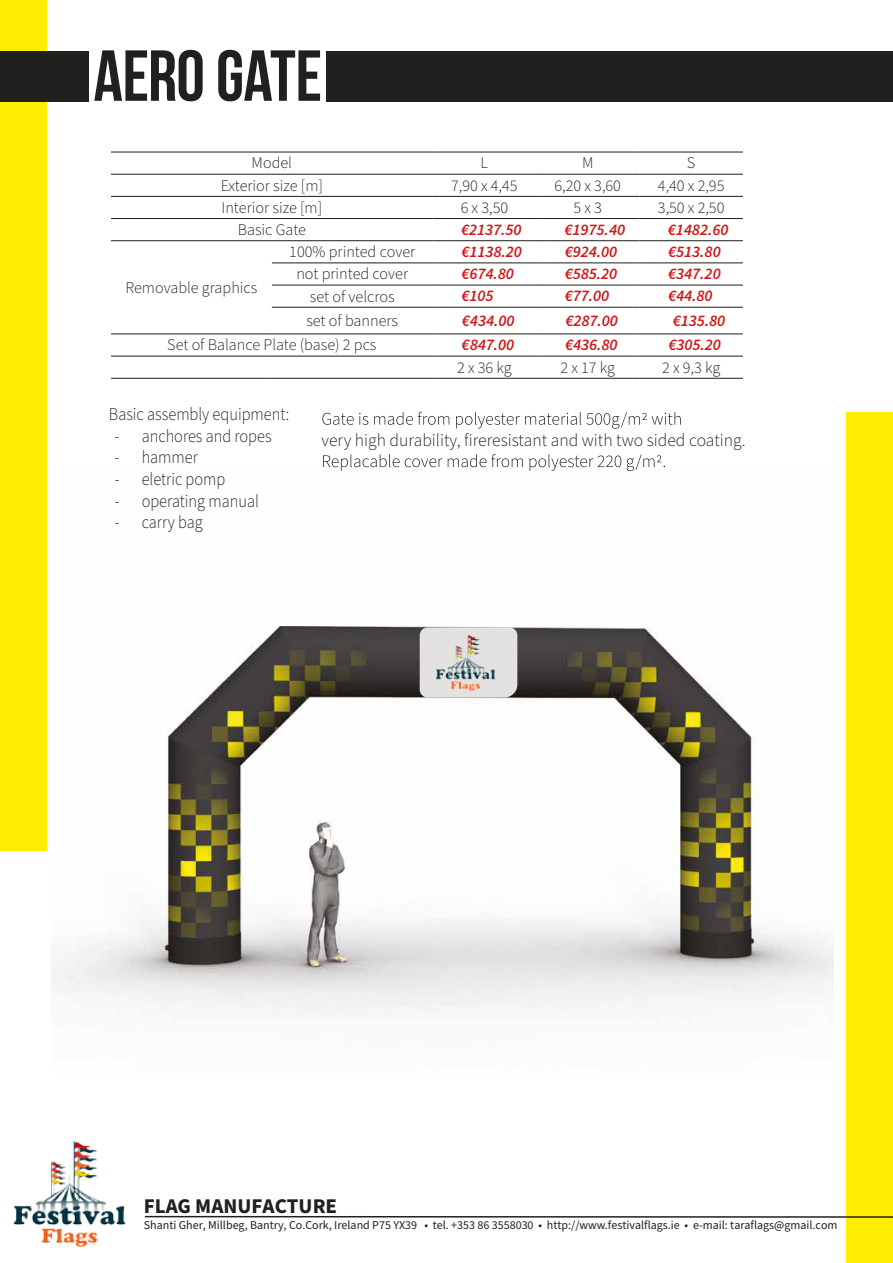
<style>
.page{position:relative;width:893px;height:1263px;background:#fff}
.page>*{position:absolute;margin:0;border:0;box-sizing:border-box;transform-origin:0 0}
.t1{font:700 72px "Bebas Neue";letter-spacing:-.01em;color:#20201f}
.t2{font:700 21px "Source Sans Pro";color:#20201f}
.t3{font:300 18px "Source Sans Pro";color:#1d1d1b;scale:.91 1}
.t4{font:300 17.7px "Source Sans Pro";color:#1d1d1b}
.t5{font:300 16.2px "Source Sans Pro";color:#1d1d1b}
.t6{font:italic 600 16.2px "Source Sans Pro";color:#cd1719}
.t7{font:12px "Source Sans Pro";color:#20201f}
</style>
<div class="page">
<div style="left:846px;top:412px;width:47px;height:851px;background:#ffed00"></div>
<div style="left:0;top:0;width:47px;height:850px;background:#ffed00"></div>
<img style="left:51px;top:471px;width:783px;height:540px">
<div style="left:0;top:51px;width:893px;height:50px;background:#20201f"></div>
<hr style="left:111px;top:152px;width:161px;height:1px;background:#1d1d1b">
<hr style="left:272px;top:152px;width:161px;height:1px;background:#1d1d1b">
<hr style="left:433px;top:152px;width:103px;height:1px;background:#1d1d1b">
<hr style="left:536px;top:152px;width:103px;height:1px;background:#1d1d1b">
<hr style="left:639px;top:152px;width:104px;height:1px;background:#1d1d1b">
<hr style="left:111px;top:356px;width:161px;height:1px;background:#1d1d1b">
<hr style="left:272px;top:356px;width:161px;height:1px;background:#1d1d1b">
<hr style="left:111px;top:378px;width:161px;height:1px;background:#1d1d1b">
<hr style="left:272px;top:378px;width:161px;height:1px;background:#1d1d1b">
<hr style="left:433px;top:378px;width:103px;height:1px;background:#1d1d1b">
<hr style="left:536px;top:378px;width:103px;height:1px;background:#1d1d1b">
<hr style="left:639px;top:378px;width:104px;height:1px;background:#1d1d1b">
<hr style="left:111px;top:174px;width:161px;height:1px;background:#1d1d1b">
<hr style="left:272px;top:174px;width:161px;height:1px;background:#1d1d1b">
<hr style="left:433px;top:174px;width:103px;height:1px;background:#1d1d1b">
<hr style="left:536px;top:174px;width:103px;height:1px;background:#1d1d1b">
<hr style="left:639px;top:174px;width:104px;height:1px;background:#1d1d1b">
<hr style="left:111px;top:196px;width:161px;height:1px;background:#1d1d1b">
<hr style="left:272px;top:196px;width:161px;height:1px;background:#1d1d1b">
<hr style="left:433px;top:196px;width:103px;height:1px;background:#1d1d1b">
<hr style="left:536px;top:196px;width:103px;height:1px;background:#1d1d1b">
<hr style="left:639px;top:196px;width:104px;height:1px;background:#1d1d1b">
<hr style="left:111px;top:218px;width:161px;height:1px;background:#1d1d1b">
<hr style="left:272px;top:218px;width:161px;height:1px;background:#1d1d1b">
<hr style="left:433px;top:218px;width:103px;height:1px;background:#1d1d1b">
<hr style="left:536px;top:218px;width:103px;height:1px;background:#1d1d1b">
<hr style="left:639px;top:218px;width:104px;height:1px;background:#1d1d1b">
<hr style="left:111px;top:240px;width:161px;height:1px;background:#1d1d1b">
<hr style="left:272px;top:240px;width:161px;height:1px;background:#1d1d1b">
<hr style="left:433px;top:240px;width:103px;height:1px;background:#1d1d1b">
<hr style="left:536px;top:240px;width:103px;height:1px;background:#1d1d1b">
<hr style="left:639px;top:240px;width:104px;height:1px;background:#1d1d1b">
<hr style="left:272px;top:262px;width:161px;height:1px;background:#1d1d1b">
<hr style="left:433px;top:262px;width:103px;height:1px;background:#1d1d1b">
<hr style="left:536px;top:262px;width:103px;height:1px;background:#1d1d1b">
<hr style="left:639px;top:262px;width:104px;height:1px;background:#1d1d1b">
<hr style="left:272px;top:285px;width:161px;height:1px;background:#1d1d1b">
<hr style="left:433px;top:285px;width:103px;height:1px;background:#1d1d1b">
<hr style="left:536px;top:285px;width:103px;height:1px;background:#1d1d1b">
<hr style="left:639px;top:285px;width:104px;height:1px;background:#1d1d1b">
<hr style="left:272px;top:307px;width:161px;height:1px;background:#1d1d1b">
<hr style="left:433px;top:307px;width:103px;height:1px;background:#1d1d1b">
<hr style="left:536px;top:307px;width:103px;height:1px;background:#1d1d1b">
<hr style="left:639px;top:307px;width:104px;height:1px;background:#1d1d1b">
<hr style="left:111px;top:334px;width:161px;height:1px;background:#1d1d1b">
<hr style="left:272px;top:334px;width:161px;height:1px;background:#1d1d1b">
<hr style="left:433px;top:334px;width:103px;height:1px;background:#1d1d1b">
<hr style="left:536px;top:334px;width:103px;height:1px;background:#1d1d1b">
<hr style="left:639px;top:334px;width:104px;height:1px;background:#1d1d1b">
<hr style="left:433px;top:356px;width:103px;height:1px;background:#1d1d1b">
<hr style="left:536px;top:356px;width:103px;height:1px;background:#1d1d1b">
<hr style="left:639px;top:356px;width:104px;height:1px;background:#1d1d1b">
<div style="left:89px;top:43px;width:237px;height:62px;background:#fff"></div>
<svg style="left:322px;top:412px;width:359px;height:17px"></svg>
<svg style="left:323px;top:454px;width:342px;height:17px"></svg>
<svg style="left:420px;top:627px;width:97px;height:70px"></svg>
<img style="left:425px;top:621px;width:82px;height:82px">
<hr style="left:145px;top:1216px;width:748px;height:2px;background:#20201f">
<img style="left:13px;top:1141px;width:133px;height:106px">
<p class="t1" style="left:94px;top:36px;width:230px">AERO GATE</p>
<p class="t5" style="left:252px;top:152px;width:42px">Model</p>
<p class="t5" style="left:481px;top:152px;width:9px">L</p>
<p class="t5" style="left:582px;top:152px;width:13px">M</p>
<p class="t5" style="left:687px;top:152px;width:10px">S</p>
<p class="t5" style="left:221px;top:174px;width:104px">Exterior size [m]</p>
<p class="t5" style="left:451px;top:174px;width:68px">7,90 x 4,45</p>
<p class="t5" style="left:555px;top:174px;width:68px">6,20 x 3,60</p>
<p class="t5" style="left:658px;top:174px;width:68px">4,40 x 2,95</p>
<p class="t5" style="left:222px;top:197px;width:102px">Interior size [m]</p>
<p class="t5" style="left:461px;top:197px;width:49px">6 x 3,50</p>
<p class="t5" style="left:574px;top:197px;width:30px">5 x 3</p>
<p class="t5" style="left:658px;top:197px;width:68px">3,50 x 2,50</p>
<p class="t5" style="left:238px;top:219px;width:70px">Basic Gate</p>
<p class="t6" style="left:461px;top:219px;width:62px">€2137.50</p>
<p class="t6" style="left:564px;top:219px;width:62px">€1975.40</p>
<p class="t6" style="left:668px;top:219px;width:62px">€1482.60</p>
<p class="t5" style="left:289px;top:241px;width:127px">100% printed cover</p>
<p class="t6" style="left:461px;top:241px;width:62px">€1138.20</p>
<p class="t6" style="left:565px;top:241px;width:54px">€924.00</p>
<p class="t6" style="left:668px;top:241px;width:54px">€513.80</p>
<p class="t5" style="left:296px;top:263px;width:113px">not printed cover</p>
<p class="t6" style="left:461px;top:263px;width:54px">€674.80</p>
<p class="t6" style="left:565px;top:263px;width:54px">€585.20</p>
<p class="t6" style="left:668px;top:263px;width:54px">€347.20</p>
<p class="t5" style="left:310px;top:285px;width:86px">set of velcros</p>
<p class="t6" style="left:461px;top:285px;width:34px">€105</p>
<p class="t6" style="left:565px;top:285px;width:46px">€77.00</p>
<p class="t6" style="left:668px;top:285px;width:46px">€44.80</p>
<p class="t5" style="left:306px;top:310px;width:93px">set of banners</p>
<p class="t6" style="left:462px;top:310px;width:54px">€434.00</p>
<p class="t6" style="left:565px;top:310px;width:54px">€287.00</p>
<p class="t6" style="left:673px;top:310px;width:54px">€135.80</p>
<p class="t5" style="left:167px;top:334px;width:211px">Set of Balance Plate (base) 2 pcs</p>
<p class="t6" style="left:462px;top:334px;width:54px">€847.00</p>
<p class="t6" style="left:565px;top:334px;width:54px">€436.80</p>
<p class="t6" style="left:668px;top:334px;width:54px">€305.20</p>
<p class="t5" style="left:457px;top:356px;width:56px">2 x 36 kg</p>
<p class="t5" style="left:560px;top:356px;width:56px">2 x 17 kg</p>
<p class="t5" style="left:662px;top:356px;width:60px">2 x 9,3 kg</p>
<p class="t3" style="left:109px;top:402px;width:200px">Basic assembly equipment:</p>
<p class="t5" style="left:125px;top:276px;width:133px">Removable graphics</p>
<p class="t3" style="left:115px;top:424px;width:174px">- anchores and ropes</p>
<p class="t3" style="left:115px;top:445px;width:93px">- hammer</p>
<p class="t3" style="left:115px;top:467px;width:123px">- eletric pomp</p>
<p class="t3" style="left:115px;top:488px;width:160px">- operating manual</p>
<p class="t3" style="left:115px;top:510px;width:98px">- carry bag</p>
<p class="t4" style="left:321px;top:428px;width:426px">very high durability, fireresistant and with two sided coating.</p>
<p class="t2" style="left:144px;top:1191px;width:195px">FLAG MANUFACTURE</p>
<p class="t7" style="left:144px;top:1217px;width:695px">Shanti Gher, Millbeg, Bantry, Co.Cork, Ireland P75 YX39 • tel. +353 86 3558030 • http://www.festivalflags.ie • e-mail: taraflags@gmail.com</p>
</div>
